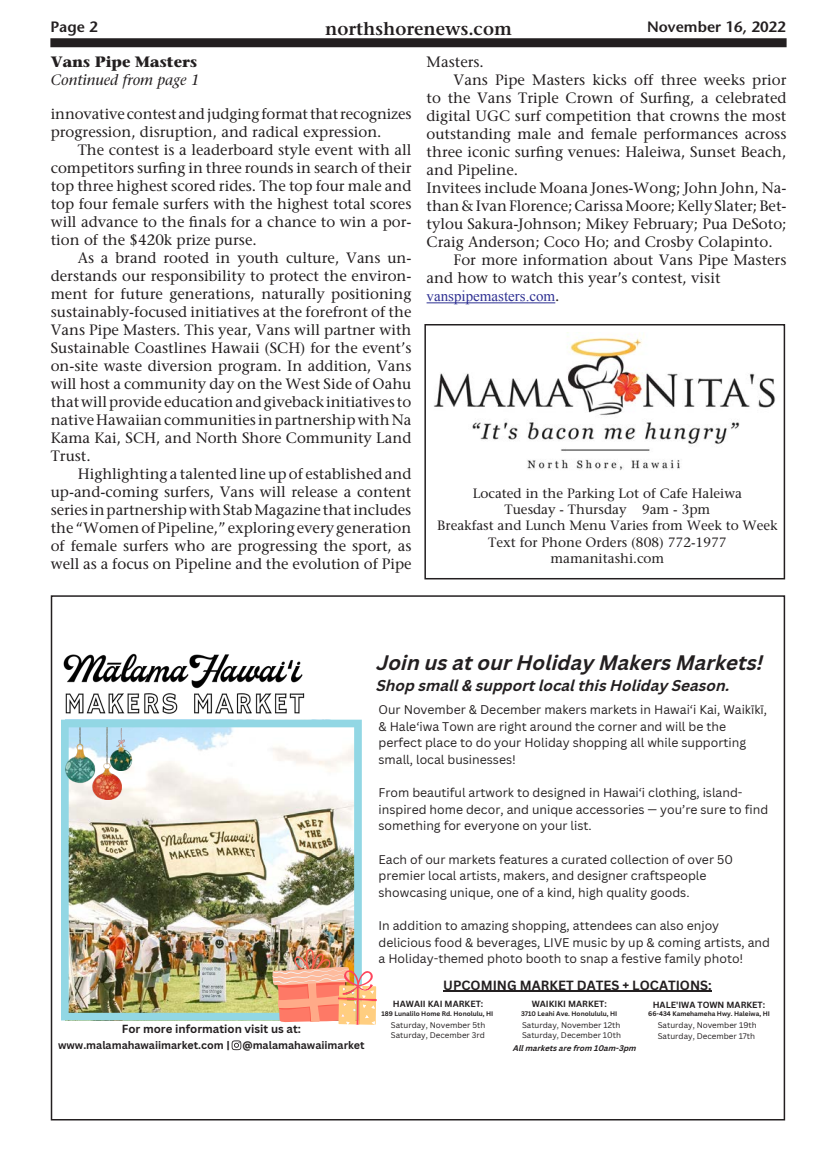
<style>
.page{position:relative;width:837px;height:1161px;background:#fff}
.page>*{position:absolute;margin:0;border:0;box-sizing:border-box;transform-origin:0 0}
.t1{font:italic 700 20.4px "Canva Sans";color:#231f20}
.t2{font:600 18px "Stone Serif";color:#231f20}
.t3{font:italic 700 15.3px "Canva Sans";color:#231f20}
.Body_text{font:15px/18px "Stone Serif";color:#231f20;text-align:justify}
.t4{font:600 15px "Stone Sans";color:#231f20}
.Body_text-2{font:15px "Times New Roman";color:#2e3092}
.Body_text-3{font:italic 15px "Stone Serif";color:#231f20}
.Body_text-4{font:700 15px "Stone Serif";color:#231f20}
.Body_text-5{font:13.5px "Stone Serif";color:#231f20}
.t5{font:700 13.05px "Canva Sans";color:#231f20}
.t6{font:12.3px/16.6px "Canva Sans";color:#231f20}
.t7{font:700 11.4px "Canva Sans";color:#231f20}
.t8{font:700 10.65px "Canva Sans";color:#231f20}
.t9{font:700 8.7px "Canva Sans";color:#231f20}
.t10{font:7.95px/9.8px "Canva Sans";color:#231f20}
.t11{font:italic 700 7.95px "Canva Sans";color:#231f20}
.t12{font:700 6.45px "Canva Sans";color:#231f20}
.s1{font-family:"Stone Serif";color:#231f20}
</style>
<div class="page">
<div style="left:50px;top:38px;width:737px;height:9px;background:#231f20"></div>
<img style="left:61px;top:653px;width:263px;height:67px">
<img style="left:61px;top:720px;width:301px;height:300px">
<img style="left:272px;top:949px;width:105px;height:76px">
<img style="left:66px;top:728px;width:56px;height:71px">
<img style="left:111px;top:728px;width:22px;height:42px">
<svg style="left:232px;top:1040px;width:9px;height:10px"></svg>
<hr style="left:443px;top:991px;width:269px;height:1px;background:#231f20">
<hr style="left:427px;top:302px;width:128px;height:1px;background:#2e3092">
<img style="left:434px;top:332px;width:341px;height:138px">
<div style="left:424px;top:324px;width:361px;height:255px;border:2px solid #231f20"></div>
<p class="t4" style="left:50px;top:18px;width:49px">Page 2</p>
<p class="t2" style="left:325px;top:17px;width:188px">northshorenews.com</p>
<p class="t4" style="left:647px;top:18px;width:140px">November 16, 2022</p>
<p class="Body_text-4" style="left:51px;top:52px;width:148px">Vans Pipe Masters</p>
<p class="Body_text-3" style="left:51px;top:71px;width:150px">Continued from page 1</p>
<p class="Body_text" style="left:51px;top:105px;width:362px">innovative contest and judging format that recognizes progression, disruption, and radical expression.</p>
<p class="Body_text" style="left:51px;top:141px;width:362px;text-indent:27px">The contest is a leaderboard style event with all competitors surfing in three rounds in search of their top three highest scored rides. The top four male and top four female surfers with the highest total scores will advance to the finals for a chance to win a por&shy;tion of the $420k prize purse.</p>
<p class="Body_text" style="left:51px;top:249px;width:362px;text-indent:27px">As a brand rooted in youth culture, Vans un&shy;derstands our responsibility to protect the environ&shy;ment for future generations, naturally positioning sustainably-focused initiatives at the forefront of the Vans Pipe Masters. This year, Vans will partner with Sustainable Coastlines Hawaii (SCH) for the event’s on-site waste diversion program. In addition, Vans will host a community day on the West Side of Oahu that will provide education and giveback initiatives to native Hawaiian communities in partnership with Na Kama Kai, SCH, and North Shore Community Land Trust.</p>
<p class="Body_text" style="left:51px;top:465px;width:362px;text-indent:27px">Highlighting a talented line up of established and up-and-coming surfers, Vans will release a content series in partnership with Stab Magazine that includes the “Women of Pipeline,” exploring every generation of female surfers who are progressing the sport, as well as a focus on Pipeline and the evolution of Pipe</p>
<p class="Body_text" style="left:427px;top:53px;width:59px">Masters.</p>
<p class="Body_text" style="left:427px;top:71px;width:361px;text-indent:27px">Vans Pipe Masters kicks off three weeks prior to the Vans Triple Crown of Surfing, a celebrated digital UGC surf competition that crowns the most outstanding male and female performances across three iconic surfing venues: Haleiwa, Sunset Beach, and Pipeline.</p>
<p class="Body_text" style="left:427px;top:179px;width:361px">Invitees include Moana Jones-Wong; John John, Na&shy;than &amp; Ivan Florence; Carissa Moore; Kelly Slater; Bet&shy;tylou Sakura-Johnson; Mikey February; Pua DeSoto; Craig Anderson; Coco Ho; and Crosby Colapinto.</p>
<p class="Body_text" style="left:427px;top:251px;width:361px;text-indent:27px">For more information about Vans Pipe Masters and how to watch this year’s contest, visit</p>
<p class="Body_text-2" style="left:427px;top:288px;width:135px">vanspipemasters.com<span class="s1">.</span></p>
<p class="Body_text-5" style="left:473px;top:485px;width:271px">Located in the Parking Lot of Cafe Haleiwa</p>
<p class="Body_text-5" style="left:504px;top:501px;width:207px">Tuesday - Thursday 9am - 3pm</p>
<p class="Body_text-5" style="left:437px;top:517px;width:342px">Breakfast and Lunch Menu Varies from Week to Week</p>
<p class="Body_text-5" style="left:488px;top:534px;width:240px">Text for Phone Orders (808) 772-1977</p>
<p class="Body_text-5" style="left:550px;top:550px;width:115px">mamanitashi.com</p>
<p class="t1" style="left:377px;top:650px;width:388px">Join us at our Holiday Makers Markets!</p>
<p class="t3" style="left:377px;top:676px;width:355px">Shop small &amp; support local this Holiday Season.</p>
<p class="t7" style="left:122px;top:1022px;width:181px">For more information visit us at:</p>
<p class="t8" style="left:58px;top:1039px;width:308px">www.malamahawaiimarket.com | @malamahawaiimarket</p>
<p class="t6" style="left:379px;top:701px;width:390px">Our November &amp; December makers markets in Hawai‘i Kai, Waikīkī, &amp; Hale‘iwa Town are right around the corner and will be the perfect place to do your Holiday shopping all while supporting small, local businesses!</p>
<p class="t6" style="left:379px;top:785px;width:391px">From beautiful artwork to designed in Hawai‘i clothing, island&shy;inspired home decor, and unique accessories — you’re sure to find something for everyone on your list.</p>
<p class="t6" style="left:379px;top:851px;width:356px">Each of our markets features a curated collection of over 50 premier local artists, makers, and designer craftspeople showcasing unique, one of a kind, high quality goods.</p>
<p class="t6" style="left:379px;top:917px;width:393px">In addition to amazing shopping, attendees can also enjoy delicious food &amp; beverages, LIVE music by up &amp; coming artists, and a Holiday-themed photo booth to snap a festive family photo!</p>
<p class="t5" style="left:443px;top:977px;width:270px">UPCOMING MARKET DATES + LOCATIONS:</p>
<p class="t9" style="left:393px;top:999px;width:92px">HAWAII KAI MARKET:</p>
<p class="t9" style="left:532px;top:999px;width:77px">WAIKIKI MARKET:</p>
<p class="t9" style="left:653px;top:1000px;width:114px">HALE'IWA TOWN MARKET:</p>
<p class="t10" style="left:391px;top:1020px;width:96px">Saturday, November 5th<br>Saturday, December 3rd</p>
<p class="t10" style="left:522px;top:1020px;width:101px">Saturday, November 12th<br>Saturday, December 10th</p>
<p class="t10" style="left:658px;top:1020px;width:101px">Saturday, November 19th</p>
<p class="t12" style="left:381px;top:1010px;width:114px">189 Lunalilo Home Rd. Honolulu, HI</p>
<p class="t12" style="left:521px;top:1010px;width:98px">3710 Leahi Ave. Honolululu, HI</p>
<p class="t12" style="left:648px;top:1010px;width:123px">66-434 Kamehameha Hwy. Haleiwa, HI</p>
<p class="t10" style="left:658px;top:1031px;width:99px">Saturday, December 17th</p>
<p class="t11" style="left:513px;top:1043px;width:125px">All markets are from 10am-3pm</p>
</div>
